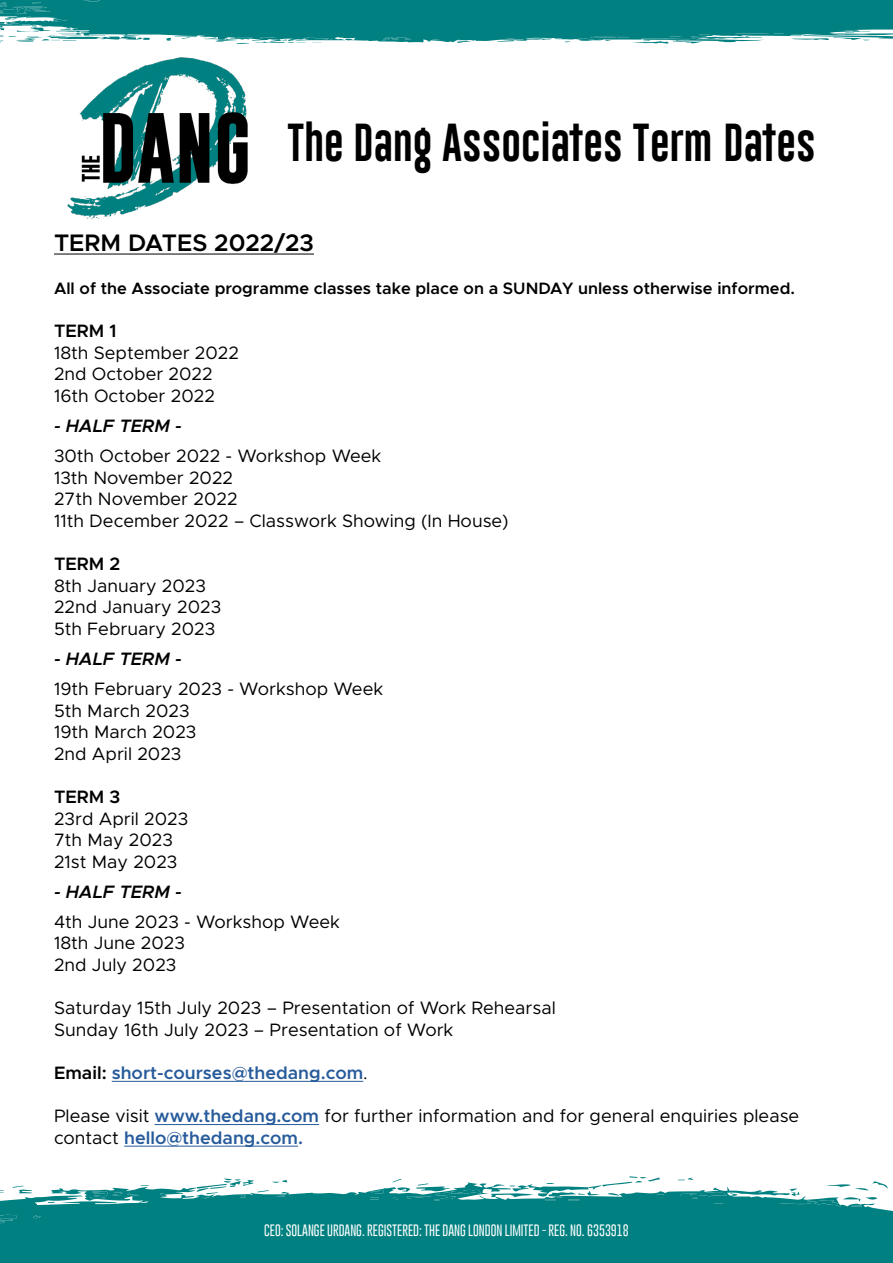
<style>
.page{position:relative;width:893px;height:1263px;background:#fff}
.page>*{position:absolute;margin:0;border:0;box-sizing:border-box;transform-origin:0 0}
.t1{font:39px "Gobold Lowplus";color:#000}
.t2{font:600 24px "Metropolis";color:#000}
.t3{font:18px/21.6px "Metropolis";color:#000}
.t4{font:600 18px "Metropolis";color:#275b9b}
.t5{font:italic 600 18px "Metropolis";color:#000}
.t6{font:600 18px "Metropolis";color:#000}
.t7{font:600 16.5px "Metropolis";color:#000}
.t8{font:100 12px "Gobold";color:#fff}
.s1{color:#000}
.s2{font-weight:400;color:#000}
.s3{font-weight:600;color:#275b9b}
</style>
<div class="page">
<img style="left:67px;top:57px;width:181px;height:162px">
<svg style="left:0;top:0;width:893px;height:44px;background:#259292"></svg>
<svg style="left:0;top:1182px;width:893px;height:81px;background:#148a8a"></svg>
<svg style="left:0;top:1190px;width:4px;height:3px"></svg>
<svg style="left:13px;top:1185px;width:19px;height:8px"></svg>
<svg style="left:678px;top:1178px;width:15px;height:2px"></svg>
<svg style="left:90px;top:1185px;width:59px;height:13px"></svg>
<svg style="left:33px;top:1215px;width:8px;height:3px"></svg>
<svg style="left:778px;top:1181px;width:110px;height:26px"></svg>
<svg style="left:0;top:1213px;width:17px;height:13px"></svg>
<svg style="left:370px;top:1190px;width:14px;height:10px"></svg>
<svg style="left:680px;top:1192px;width:47px;height:12px"></svg>
<svg style="left:160px;top:1192px;width:4px;height:4px"></svg>
<svg style="left:197px;top:1178px;width:90px;height:22px"></svg>
<svg style="left:393px;top:1179px;width:89px;height:21px"></svg>
<svg style="left:491px;top:1176px;width:173px;height:25px"></svg>
<hr style="left:54px;top:254px;width:260px;height:1px;background:#000">
<hr style="left:112px;top:1081px;width:251px;height:1px;background:#275b9b">
<hr style="left:155px;top:1124px;width:164px;height:1px;background:#275b9b">
<hr style="left:124px;top:1146px;width:174px;height:1px;background:#275b9b">
<h1 class="t1" style="left:287px;top:117px;width:530px">The Dang Associates Term Dates</h1>
<h2 class="t2" style="left:54px;top:227px;width:261px">TERM DATES 2022/23</h2>
<p class="t7" style="left:54px;top:278px;width:742px">All of the Associate programme classes take place on a SUNDAY unless otherwise informed.</p>
<p class="t6" style="left:54px;top:320px;width:64px">TERM 1</p>
<p class="t3" style="left:54px;top:342px;width:187px">18th September 2022<br>2nd October 2022<br>16th October 2022</p>
<p class="t5" style="left:54px;top:414px;width:129px">- HALF TERM -</p>
<p class="t3" style="left:54px;top:445px;width:456px">30th October 2022 - Workshop Week<br>13th November 2022<br>27th November 2022<br>11th December 2022 – Classwork Showing (In House)</p>
<p class="t6" style="left:54px;top:552px;width:68px">TERM 2</p>
<p class="t3" style="left:54px;top:575px;width:169px">8th January 2023<br>22nd January 2023<br>5th February 2023</p>
<p class="t5" style="left:54px;top:647px;width:129px">- HALF TERM -</p>
<p class="t3" style="left:54px;top:678px;width:331px">19th February 2023 - Workshop Week<br>5th March 2023<br>19th March 2023<br>2nd April 2023</p>
<p class="t6" style="left:54px;top:785px;width:68px">TERM 3</p>
<p class="t3" style="left:54px;top:807px;width:136px">23rd April 2023<br>7th May 2023<br>21st May 2023</p>
<p class="t5" style="left:54px;top:880px;width:129px">- HALF TERM -</p>
<p class="t3" style="left:54px;top:911px;width:287px">4th June 2023 - Workshop Week<br>18th June 2023<br>2nd July 2023</p>
<p class="t3" style="left:54px;top:997px;width:503px">Saturday 15th July 2023 – Presentation of Work Rehearsal<br>Sunday 16th July 2023 – Presentation of Work</p>
<p class="t4" style="left:54px;top:1061px;width:315px"><span class="s1">Email:</span> short-courses@thedang.com<span class="s2">.</span></p>
<p class="t3" style="left:54px;top:1105px;width:747px">Please visit <span class="s3">www.thedang.com</span> for further information and for general enquiries please contact <span class="s3">hello@thedang.com.</span></p>
<p class="t8" style="left:264px;top:1222px;width:366px">CEO: SOLANGE URDANG. REGISTERED: THE DANG LONDON LIMITED - REG. NO. 6353918</p>
</div>
